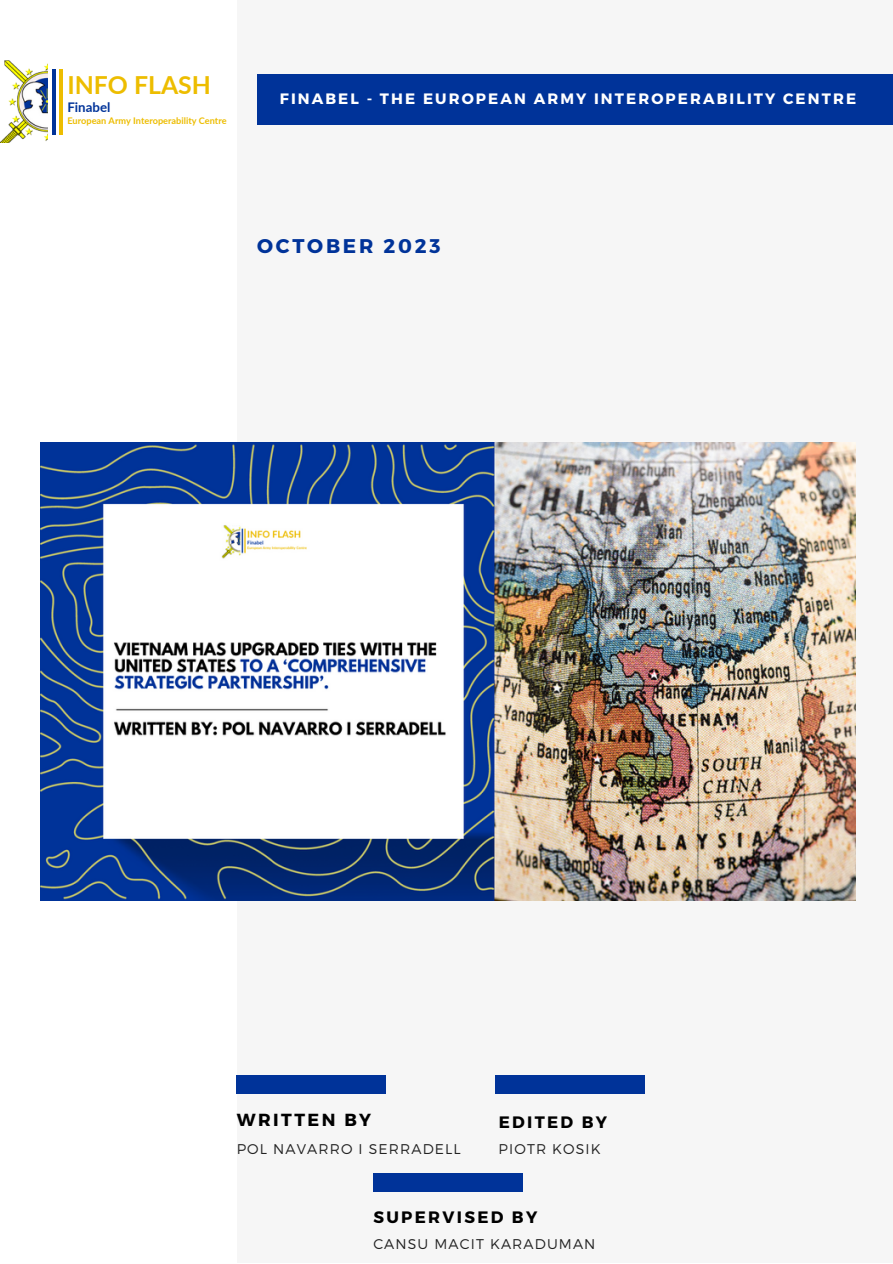
<style>
.page{position:relative;width:893px;height:1264px;background:#fff}
.page>*{position:absolute;margin:0;border:0;box-sizing:border-box;transform-origin:0 0}
.t1{font:700 24.9px "Lato";color:#edbd00}
.t2{font:700 19.8px "Montserrat";letter-spacing:.14em;color:#039}
.t3{font:700 17.55px "Montserrat";letter-spacing:.14em;color:#000}
.t4{font:700 16.5px "Montserrat";letter-spacing:.14em;color:#000}
.t5{font:700 15px "Montserrat";letter-spacing:.14em;color:#fff}
.t6{font:300 14.1px "Montserrat";letter-spacing:.08em;color:#222}
.t7{font:700 13.35px "Lato";color:#039}
.t8{font:700 9.15px "Lato";color:#edbd00}
</style>
<div class="page">
<div style="left:0;top:0;width:892px;height:1262px;background:#f6f6f6"></div>
<div style="left:0;top:0;width:236px;height:1262px;background:#fff"></div>
<div style="left:237px;top:1075px;width:149px;height:18px;background:#039"></div>
<div style="left:257px;top:74px;width:635px;height:51px;background:#039"></div>
<img style="left:0;top:60px;width:48px;height:83px">
<div style="left:16px;top:31px;width:64px;height:32px;background:#fff"></div>
<hr style="left:59px;top:69px;width:4px;height:66px;background:#edbd00">
<hr style="left:53px;top:69px;width:3px;height:66px;background:#039">
<div style="left:495px;top:1075px;width:149px;height:18px;background:#039"></div>
<div style="left:373px;top:1173px;width:149px;height:18px;background:#039"></div>
<img style="left:41px;top:442px;width:814px;height:458px">
<p class="t1" style="left:67px;top:69px;width:145px">INFO FLASH</p>
<p class="t8" style="left:67px;top:115px;width:161px">European Army Interoperability Centre</p>
<p class="t7" style="left:67px;top:99px;width:45px">Finabel</p>
<p class="t5" style="left:280px;top:89px;width:577px">FINABEL - THE EUROPEAN ARMY INTEROPERABILITY CENTRE</p>
<p class="t2" style="left:257px;top:233px;width:185px">OCTOBER 2023</p>
<p class="t3" style="left:237px;top:1108px;width:136px">WRITTEN BY</p>
<p class="t6" style="left:237px;top:1139px;width:226px">POL NAVARRO I SERRADELL</p>
<p class="t4" style="left:498px;top:1110px;width:110px">EDITED BY</p>
<p class="t6" style="left:498px;top:1140px;width:103px">PIOTR KOSIK</p>
<p class="t4" style="left:373px;top:1205px;width:165px">SUPERVISED BY</p>
<p class="t6" style="left:373px;top:1235px;width:224px">CANSU MACIT KARADUMAN</p>
</div>
